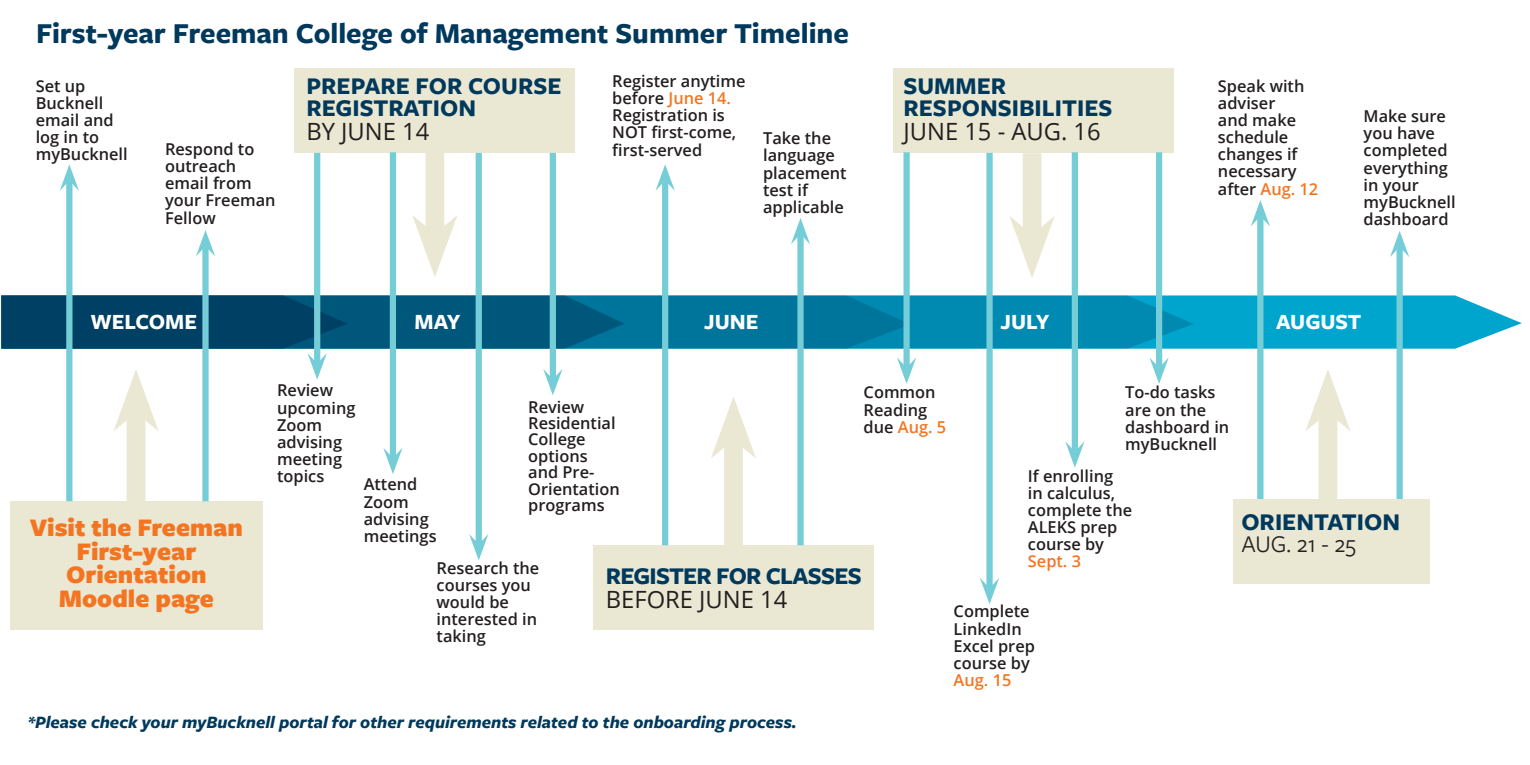
<style>
.page{position:relative;width:1530px;height:765px;background:#fff}
.page>*{position:absolute;margin:0;border:0;box-sizing:border-box;transform-origin:0 0}
.t1{font:700 30px "Freight Sans Pro";color:#00395c}
.Heading_3{font:900 26.25px/23.8px "Freight Sans Pro";color:#f47521;text-align:center}
.Heading_3-2{font:700 24.94px/21.8px "Freight Sans Pro";color:#00395c}
.Heading_3-3{font:700 24.94px "Freight Sans Pro";letter-spacing:-.03em;color:#00395c}
.Heading_3-4{font:24.94px "Freight Sans Pro";color:#231f20}
.Heading_3-5{font:23.75px "Open Sans";color:#231f20}
.Heading_3-6{font:700 22.5px "Freight Sans Pro";color:#fff}
.Heading_3-7{font:italic 700 18.06px "Freight Sans Pro";color:#00395c}
.Heading_3-8{font:600 16.38px/17.1px "Open Sans";color:#231f20}
.s1{color:#f47521}
</style>
<div class="page">
<svg style="left:1194px;top:295px;width:328px;height:54px;background:#1dafd3"></svg>
<svg style="left:911px;top:295px;width:283px;height:54px;background:#038eb5"></svg>
<svg style="left:624px;top:295px;width:287px;height:54px;background:#02789f"></svg>
<div style="left:295px;top:69px;width:280px;height:84px;background:#eae7d2"></div>
<div style="left:127px;top:413px;width:18px;height:88px;background:#eae7d2"></div>
<div style="left:10px;top:501px;width:253px;height:128px;background:#eae7d2"></div>
<div style="left:593px;top:545px;width:281px;height:84px;background:#eae7d2"></div>
<div style="left:893px;top:69px;width:280px;height:84px;background:#eae7d2"></div>
<div style="left:1319px;top:413px;width:18px;height:88px;background:#eae7d2"></div>
<svg style="left:1305px;top:370px;width:46px;height:61px"></svg>
<div style="left:724px;top:440px;width:19px;height:105px;background:#eae7d2"></div>
<svg style="left:711px;top:397px;width:45px;height:61px"></svg>
<div style="left:426px;top:152px;width:18px;height:82px;background:#eae7d2"></div>
<svg style="left:412px;top:215px;width:45px;height:62px"></svg>
<div style="left:1023px;top:153px;width:18px;height:82px;background:#eae7d2"></div>
<svg style="left:1009px;top:216px;width:46px;height:62px"></svg>
<div style="left:66px;top:181px;width:6px;height:320px;background:#74cdd7"></div>
<svg style="left:60px;top:164px;width:19px;height:27px"></svg>
<div style="left:202px;top:246px;width:7px;height:255px;background:#74cdd7"></div>
<svg style="left:196px;top:230px;width:19px;height:27px"></svg>
<div style="left:662px;top:181px;width:6px;height:364px;background:#74cdd7"></div>
<svg style="left:656px;top:164px;width:19px;height:27px"></svg>
<div style="left:797px;top:234px;width:7px;height:311px;background:#74cdd7"></div>
<svg style="left:791px;top:218px;width:19px;height:26px"></svg>
<div style="left:476px;top:153px;width:6px;height:391px;background:#74cdd7"></div>
<svg style="left:469px;top:534px;width:19px;height:26px"></svg>
<div style="left:314px;top:153px;width:6px;height:210px;background:#74cdd7"></div>
<div style="left:550px;top:153px;width:6px;height:226px;background:#74cdd7"></div>
<svg style="left:1px;top:295px;width:623px;height:136px"></svg>
<div style="left:1072px;top:152px;width:6px;height:300px;background:#74cdd7"></div>
<svg style="left:1065px;top:441px;width:20px;height:27px"></svg>
<div style="left:903px;top:152px;width:7px;height:216px;background:#74cdd7"></div>
<svg style="left:897px;top:357px;width:19px;height:27px"></svg>
<div style="left:1156px;top:152px;width:6px;height:216px;background:#74cdd7"></div>
<svg style="left:1149px;top:357px;width:20px;height:27px"></svg>
<div style="left:986px;top:153px;width:7px;height:435px;background:#74cdd7"></div>
<svg style="left:980px;top:578px;width:19px;height:26px"></svg>
<div style="left:1257px;top:216px;width:6px;height:286px;background:#74cdd7"></div>
<svg style="left:1251px;top:200px;width:19px;height:27px"></svg>
<div style="left:1397px;top:247px;width:6px;height:255px;background:#74cdd7"></div>
<svg style="left:1390px;top:231px;width:19px;height:26px"></svg>
<div style="left:390px;top:152px;width:6px;height:306px;background:#74cdd7"></div>
<svg style="left:383px;top:448px;width:20px;height:26px"></svg>
<div style="left:1234px;top:500px;width:196px;height:84px;background:#eae7d2"></div>
<p class="t1" style="left:36px;top:12px;width:815px">First-year Freeman College of Management Summer Timeline</p>
<p class="Heading_3-8" style="left:36px;top:77px;width:93px">Set up<br>Bucknell email and log in to myBucknell</p>
<p class="Heading_3-8" style="left:165px;top:140px;width:112px">Respond to outreach email from your Freeman<br>Fellow</p>
<p class="Heading_3-2" style="left:306px;top:74px;width:257px">PREPARE FOR COURSE<br>REGISTRATION</p>
<p class="Heading_3-5" style="left:306px;top:115px;width:124px">BY JUNE 14</p>
<p class="Heading_3-8" style="left:612px;top:72px;width:135px">Register anytime before <span class="s1">June 14.<br></span>Registration is<br>NOT first-come, first-served</p>
<p class="Heading_3-8" style="left:763px;top:129px;width:85px">Take the language placement test if applicable</p>
<p class="Heading_3-2" style="left:903px;top:74px;width:211px">SUMMER<br>RESPONSIBILITIES</p>
<p class="Heading_3-5" style="left:903px;top:115px;width:199px">JUNE 15 - AUG. 16</p>
<p class="Heading_3-8" style="left:1218px;top:77px;width:102px">Speak with adviser<br>and make schedule changes if necessary after <span class="s1">Aug. 12</span></p>
<p class="Heading_3-8" style="left:1364px;top:107px;width:93px">Make sure you have completed everything in your myBucknell dashboard</p>
<p class="Heading_3-6" style="left:90px;top:306px;width:108px">WELCOME</p>
<p class="Heading_3-6" style="left:415px;top:306px;width:47px">MAY</p>
<p class="Heading_3-6" style="left:704px;top:306px;width:56px">JUNE</p>
<p class="Heading_3-6" style="left:1001px;top:306px;width:51px">JULY</p>
<p class="Heading_3-6" style="left:1276px;top:306px;width:87px">AUGUST</p>
<p class="Heading_3" style="left:30px;top:514px;width:214px">Visit the Freeman<br>First-year<br>Orientation</p>
<p class="Heading_3" style="left:59px;top:586px;width:157px">Moodle page</p>
<p class="Heading_3-8" style="left:277px;top:382px;width:80px">Review upcoming<br>Zoom advising meeting topics</p>
<p class="Heading_3-8" style="left:364px;top:476px;width:74px">Attend<br>Zoom advising meetings</p>
<p class="Heading_3-8" style="left:528px;top:398px;width:93px;line-height:16.4px">Review<br>Residential<br>College options and Pre-<br>Orientation programs</p>
<p class="Heading_3-8" style="left:864px;top:384px;width:84px">Common<br>Reading due <span class="s1">Aug. 5</span></p>
<p class="Heading_3-8" style="left:437px;top:559px;width:104px">Research the courses you would be interested in taking</p>
<p class="Heading_3-3" style="left:606px;top:559px;width:258px">REGISTER FOR CLASSES</p>
<p class="Heading_3-5" style="left:606px;top:583px;width:183px">BEFORE JUNE 14</p>
<p class="Heading_3-8" style="left:1125px;top:384px;width:106px">To-do tasks are on the dashboard in myBucknell</p>
<p class="Heading_3-8" style="left:1028px;top:467px;width:106px">If enrolling in calculus, complete the<br>ALEKS prep course by<br><span class="s1">Sept. 3</span></p>
<p class="Heading_3-8" style="left:954px;top:603px;width:83px">Complete<br>LinkedIn<br>Excel prep course by<br><span class="s1">Aug. 15</span></p>
<p class="Heading_3-7" style="left:28px;top:710px;width:770px">*Please check your myBucknell portal for other requirements related to the onboarding process.</p>
<p class="Heading_3-2" style="left:1241px;top:510px;width:160px">ORIENTATION</p>
<p class="Heading_3-4" style="left:1241px;top:527px;width:116px">AUG. 21 - 25</p>
</div>
